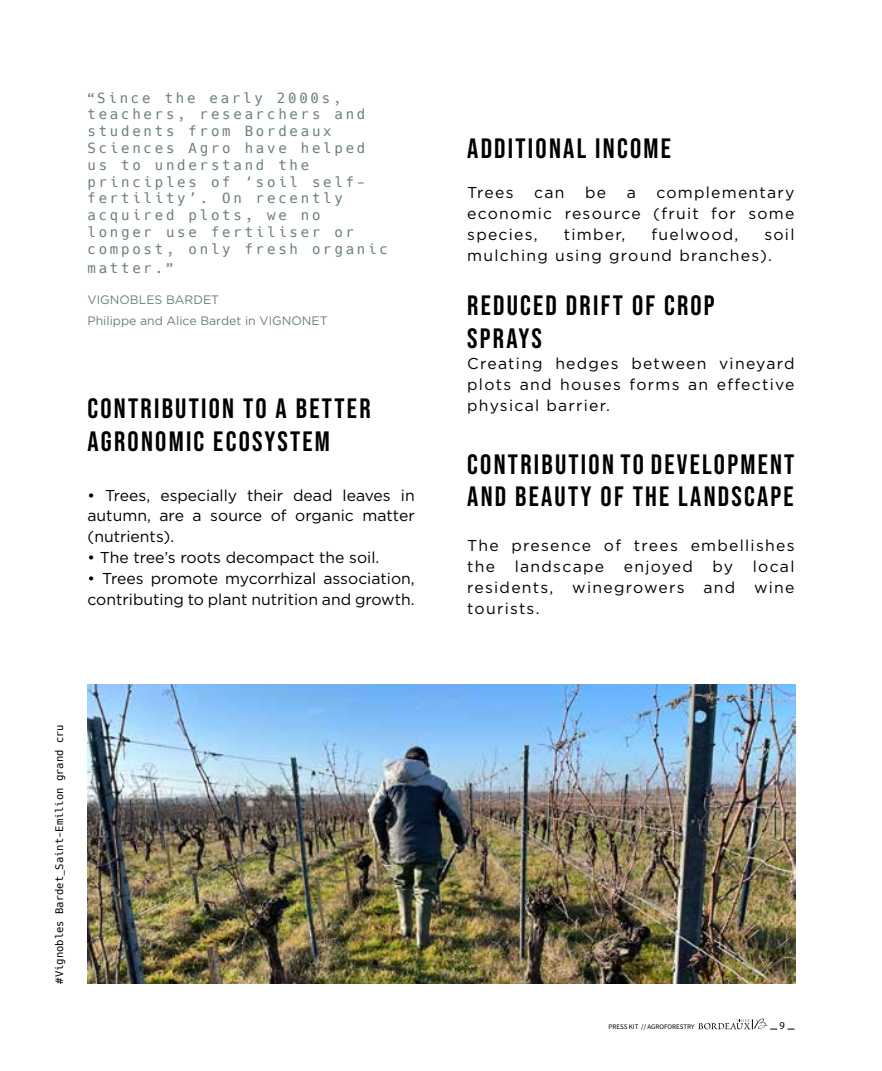
<style>
.page{position:relative;width:882px;height:1071px;background:#fff}
.page>*{position:absolute;margin:0;border:0;box-sizing:border-box;transform-origin:0 0}
.t1{font:28px/33.2px "Bebas Neue";letter-spacing:.08em;color:#000}
.t2{font:15.75px/21px "Gotham";letter-spacing:.08em;color:#000;text-align:justify}
.t3{font:15.75px/21px "Gotham";color:#000}
.t4{font:14px/16.8px "Hack";letter-spacing:.2em;color:#6a7f7d}
.t5{font:12.25px/21px "Gotham";color:#6a7f7d}
.t6{font:10.5px "Hack";color:#000}
.t7{font:10.5px "Myriad Pro";color:#000}
.t8{font:7px "Source Sans Pro";color:#000}
.s1{font-family:"Gotham";font-weight:500}
</style>
<div class="page">
<svg style="left:698px;top:1018px;width:79px;height:12px"></svg>
<img style="left:88px;top:684px;width:708px;height:300px">
<p class="t4" style="left:88px;top:89px;width:302px"><span class="s1">“</span>Since the early 2000s, teachers, researchers and students from Bordeaux<br>Sciences Agro have helped us to understand the principles of ‘soil self&shy;fertility’. On recently acquired plots, we no longer use fertiliser or compost, only fresh organic</p>
<p class="t4" style="left:88px;top:259px;width:87px">matter.<span class="s1">”</span></p>
<p class="t5" style="left:88px;top:289px;width:242px">VIGNOBLES BARDET<br>Philippe and Alice Bardet in VIGNONET</p>
<h1 class="t1" style="left:88px;top:392px;width:285px">CONTRIBUTION TO A BETTER<br>AGRONOMIC ECOSYSTEM</h1>
<p class="t2" style="left:88px;top:484px;width:329px">• Trees, especially their dead leaves in autumn, are a source of organic matter (nutrients).</p>
<p class="t3" style="left:88px;top:547px;width:293px">• The tree’s roots decompact the soil.</p>
<p class="t3" style="left:88px;top:568px;width:329px">• Trees promote mycorrhizal association, contributing to plant nutrition and growth.</p>
<p class="t6" style="left:53px;top:984px;width:261px;rotate:-90deg">#Vignobles Bardet_Saint-Emilion grand cru</p>
<h1 class="t1" style="left:467px;top:131px;width:205px">ADDITIONAL INCOME</h1>
<p class="t2" style="left:467px;top:181px;width:48px">Trees</p>
<p class="t2" style="left:534px;top:181px;width:32px">can</p>
<p class="t2" style="left:585px;top:181px;width:23px">be</p>
<p class="t2" style="left:627px;top:181px;width:11px">a</p>
<p class="t2" style="left:467px;top:181px;width:329px;text-indent:189px">complementary economic resource (fruit for some species,</p>
<p class="t2" style="left:564px;top:223px;width:63px">timber,</p>
<p class="t2" style="left:652px;top:223px;width:88px">fuelwood,</p>
<p class="t2" style="left:467px;top:223px;width:329px;text-indent:297px">soil mulching using ground branches).</p>
<h1 class="t1" style="left:467px;top:288px;width:249px">REDUCED DRIFT OF CROP<br>SPRAYS</h1>
<p class="t2" style="left:467px;top:353px;width:329px">Creating hedges between vineyard plots and houses forms an effective physical barrier.</p>
<h1 class="t1" style="left:467px;top:448px;width:329px;line-height:31.5px">CONTRIBUTION TO DEVELOPMENT<br>AND BEAUTY OF THE LANDSCAPE</h1>
<p class="t2" style="left:467px;top:535px;width:329px">The presence of trees embellishes the</p>
<p class="t2" style="left:467px;top:556px;width:329px;text-indent:286px">local residents, winegrowers and wine tourists.</p>
<p class="t2" style="left:515px;top:556px;width:91px">landscape</p>
<p class="t2" style="left:624px;top:556px;width:71px">enjoyed</p>
<p class="t2" style="left:713px;top:556px;width:22px">by</p>
<p class="t8" style="left:608px;top:1023px;width:88px">PRESS KIT // AGROFORESTRY</p>
<p class="t7" style="left:780px;top:1019px;width:7px">9</p>
</div>
